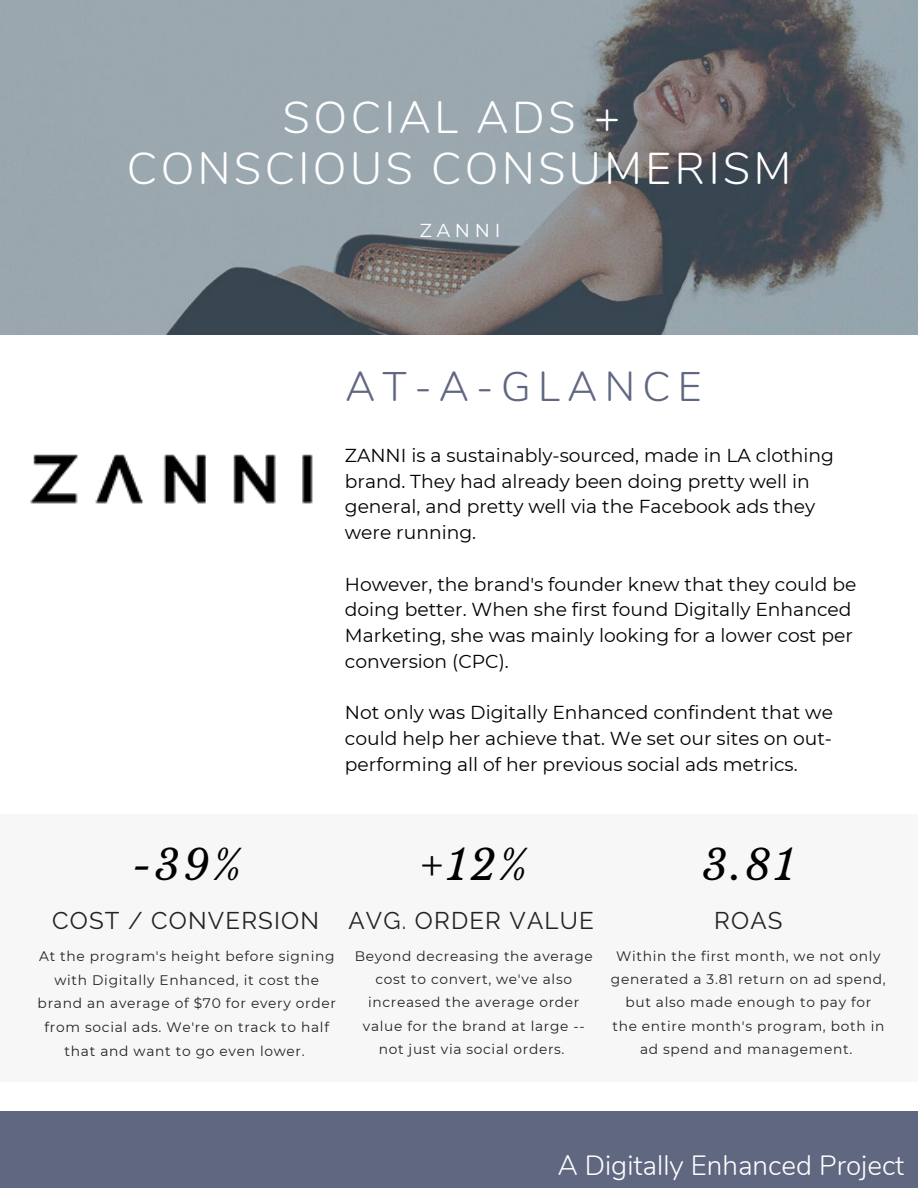
<style>
.page{position:relative;width:918px;height:1188px;background:#fff}
.page>*{position:absolute;margin:0;border:0;box-sizing:border-box;transform-origin:0 0}
.t1{font:300 44.55px/50.8px "Nunito";letter-spacing:.08em;color:#fff;text-align:center}
.t2{font:italic 41.25px "Libre Baskerville";color:#000}
.t3{font:300 41.25px "Nunito";letter-spacing:.18em;color:#606780}
.t4{font:300 27.75px "Nunito";color:#fff}
.t5{font:24.15px "Raleway";letter-spacing:.05em;color:#222}
.t6{font:18.75px/25.8px "Montserrat";color:#000}
.t7{font:18.75px "Montserrat";letter-spacing:.25em;color:#fff}
.t8{font:13.8px/23.4px "Montserrat";letter-spacing:.05em;color:#222;text-align:center}
</style>
<div class="page">
<img style="left:0;top:0;width:918px;height:334px">
<div style="left:0;top:815px;width:918px;height:266px;background:#f7f7f7"></div>
<div style="left:0;top:1111px;width:918px;height:76px;background:#606780"></div>
<img style="left:30px;top:454px;width:283px;height:50px">
<h1 class="t1" style="left:127px;top:93px;width:666px">SOCIAL ADS +<br>CONSCIOUS CONSUMERISM</h1>
<p class="t7" style="left:420px;top:219px;width:82px">ZANNI</p>
<h2 class="t3" style="left:345px;top:359px;width:358px">AT-A-GLANCE</h2>
<p class="t6" style="left:345px;top:442px;width:491px">ZANNI is a sustainably-sourced, made in LA clothing brand. They had already been doing pretty well in general, and pretty well via the Facebook ads they were running.</p>
<p class="t6" style="left:345px;top:571px;width:513px">However, the brand's founder knew that they could be doing better. When she first found Digitally Enhanced Marketing, she was mainly looking for a lower cost per conversion (CPC).</p>
<p class="t6" style="left:345px;top:700px;width:490px;text-align:justify">Not only was Digitally Enhanced confindent that we could help her achieve that. We set our sites on out&shy;performing all of her previous social ads metrics.</p>
<h2 class="t2" style="left:132px;top:840px;width:110px">-39%</h2>
<h2 class="t2" style="left:420px;top:840px;width:109px">+12%</h2>
<h2 class="t2" style="left:702px;top:840px;width:94px">3.81</h2>
<p class="t5" style="left:52px;top:906px;width:543px">COST / CONVERSION AVG. ORDER VALUE</p>
<p class="t5" style="left:714px;top:906px;width:70px">ROAS</p>
<p class="t8" style="left:38px;top:944px;width:300px">At the program's height before signing with Digitally Enhanced, it cost the brand an average of $70 for every order from social ads. We're on track to half that and want to go even lower.</p>
<p class="t8" style="left:355px;top:944px;width:240px">Beyond decreasing the average cost to convert, we've also increased the average order value for the brand at large -- not just via social orders.</p>
<p class="t8" style="left:611px;top:944px;width:276px">Within the first month, we not only generated a 3.81 return on ad spend, but also made enough to pay for<br>the entire month's program, both in ad spend and management.</p>
<h3 class="t4" style="left:558px;top:1146px;width:348px">A Digitally Enhanced Project</h3>
</div>
